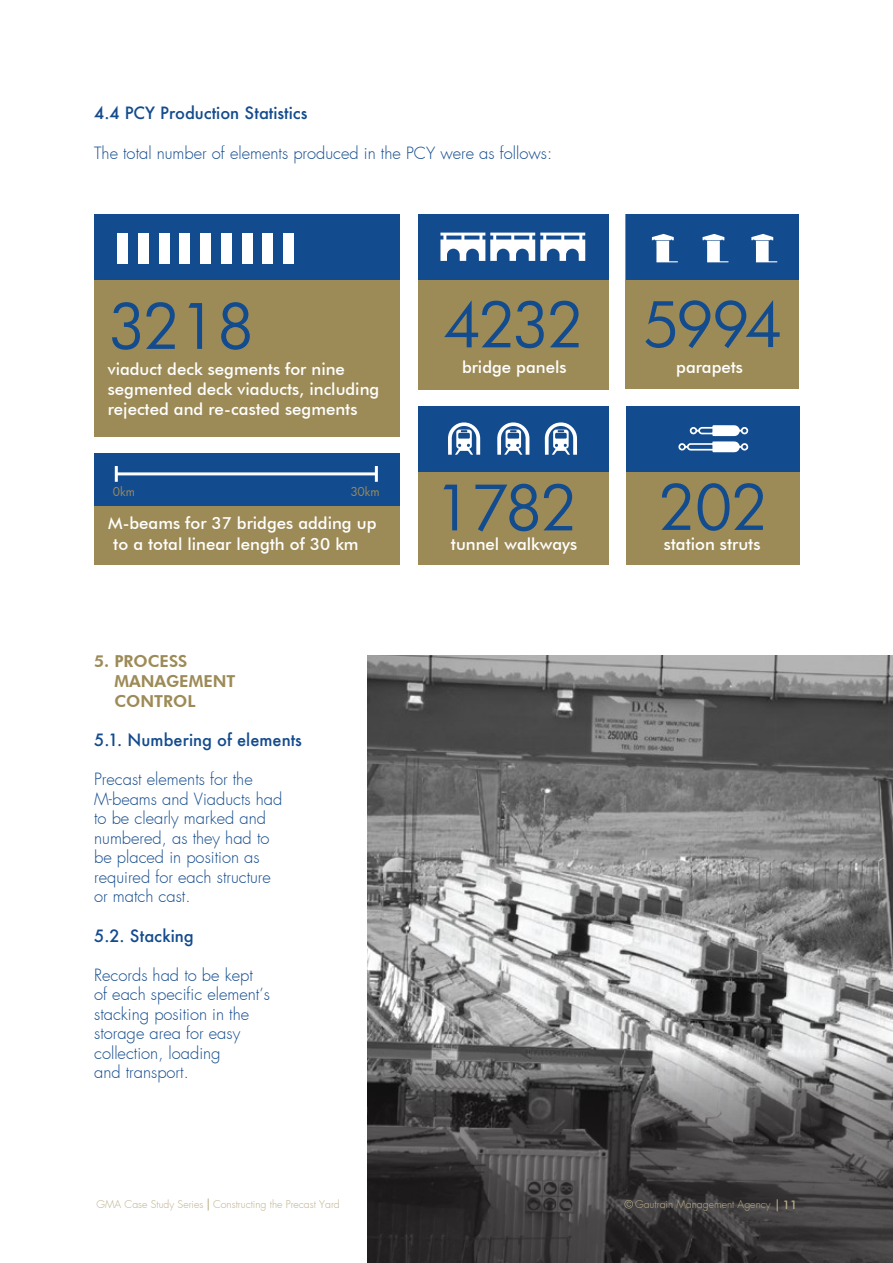
<style>
.page{position:relative;width:893px;height:1263px;background:#fff}
.page>*{position:absolute;margin:0;border:0;box-sizing:border-box;transform-origin:0 0}
.t1{font:60.75px "Futura";letter-spacing:-.05em;color:#124b8e}
.t2{font:500 16.8px/20.1px "Futura BT";color:#fff}
.t3{font:300 16.5px/19.5px "Futura";color:#134b8e}
.t4{font:500 16.5px "Futura";color:#134b8e}
.t5{font:800 16.5px/19.8px "Futura BT";color:#9d8b57}
.t6{font:11.85px "Futura";color:#9d8b57}
.t7{font:300 10.5px "Futura";color:#bbaf8a}
.s1{font-family:"Futura BT";font-weight:500;font-size:12px}
</style>
<div class="page">
<div style="left:95px;top:455px;width:305px;height:109px;background:#9d8b57"></div>
<div style="left:94px;top:215px;width:306px;height:221px;background:#9d8b57"></div>
<div style="left:626px;top:407px;width:173px;height:157px;background:#9d8b57"></div>
<div style="left:418px;top:407px;width:190px;height:158px;background:#9d8b57"></div>
<div style="left:626px;top:215px;width:173px;height:174px;background:#9d8b57"></div>
<div style="left:418px;top:215px;width:190px;height:174px;background:#9d8b57"></div>
<div style="left:418px;top:215px;width:190px;height:65px;background:#124b8e"></div>
<div style="left:94px;top:215px;width:306px;height:65px;background:#124b8e"></div>
<div style="left:95px;top:453px;width:305px;height:53px;background:#124b8e"></div>
<div style="left:418px;top:406px;width:190px;height:66px;background:#124b8e"></div>
<div style="left:626px;top:215px;width:173px;height:65px;background:#124b8e"></div>
<div style="left:626px;top:406px;width:173px;height:66px;background:#124b8e"></div>
<img style="left:368px;top:656px;width:525px;height:394px">
<svg style="left:368px;top:1050px;width:525px;height:213px;background:#504e4e"></svg>
<svg style="left:625px;top:1200px;width:8px;height:8px"></svg>
<svg style="left:777px;top:1199px;width:1px;height:12px"></svg>
<svg style="left:208px;top:1198px;width:1px;height:12px"></svg>
<div style="left:117px;top:233px;width:11px;height:31px;background:#fff"></div>
<div style="left:138px;top:233px;width:11px;height:31px;background:#fff"></div>
<div style="left:159px;top:233px;width:11px;height:31px;background:#fff"></div>
<div style="left:179px;top:233px;width:11px;height:31px;background:#fff"></div>
<div style="left:200px;top:233px;width:11px;height:31px;background:#fff"></div>
<div style="left:221px;top:233px;width:11px;height:31px;background:#fff"></div>
<div style="left:242px;top:233px;width:11px;height:31px;background:#fff"></div>
<div style="left:262px;top:233px;width:11px;height:31px;background:#fff"></div>
<div style="left:283px;top:233px;width:11px;height:31px;background:#fff"></div>
<hr style="left:116px;top:472px;width:260px;height:3px;background:#fff">
<hr style="left:115px;top:466px;width:3px;height:16px;background:#fff">
<hr style="left:375px;top:466px;width:3px;height:16px;background:#fff">
<svg style="left:440px;top:233px;width:145px;height:28px"></svg>
<svg style="left:448px;top:422px;width:32px;height:33px"></svg>
<svg style="left:497px;top:422px;width:32px;height:33px"></svg>
<svg style="left:545px;top:422px;width:32px;height:33px"></svg>
<svg style="left:678px;top:425px;width:70px;height:27px"></svg>
<svg style="left:652px;top:234px;width:26px;height:28px"></svg>
<svg style="left:703px;top:234px;width:25px;height:28px"></svg>
<svg style="left:751px;top:234px;width:26px;height:28px"></svg>
<p class="t4" style="left:94px;top:101px;width:215px">4.4 PCY Production Statistics</p>
<p class="t3" style="left:94px;top:143px;width:459px">The total number of elements produced in the PCY were as follows:</p>
<h1 class="t1" style="left:108px;top:285px;width:148px">3218</h1>
<p class="t2" style="left:108px;top:359px;width:273px">viaduct deck segments for nine segmented deck viaducts, including rejected and re-casted segments</p>
<p class="t6" style="left:113px;top:484px;width:24px">0km</p>
<p class="t6" style="left:350px;top:484px;width:31px">30km</p>
<p class="t2" style="left:113px;top:513px;width:265px;text-indent:-5px">M-beams for 37 bridges adding up to a total linear length of 30 km</p>
<p class="t5" style="left:114px;top:651px;width:123px;text-indent:-20px">5. PROCESS<br>MANAGEMENT<br>CONTROL</p>
<p class="t4" style="left:94px;top:729px;width:209px">5.1. Numbering of elements</p>
<p class="t3" style="left:94px;top:770px;width:190px">Precast elements for the<br>M-beams and Viaducts had to be clearly marked and numbered, as they had to be placed in position as required for each structure or match cast.</p>
<p class="t4" style="left:94px;top:924px;width:101px">5.2. Stacking</p>
<p class="t3" style="left:94px;top:965px;width:177px">Records had to be kept of each specific element’s stacking position in the storage area for easy collection, loading<br>and transport.</p>
<h1 class="t1" style="left:443px;top:284px;width:141px">4232</h1>
<p class="t2" style="left:462px;top:357px;width:106px">bridge panels</p>
<h1 class="t1" style="left:434px;top:467px;width:144px">1782</h1>
<p class="t2" style="left:451px;top:534px;width:128px">tunnel walkways</p>
<h1 class="t1" style="left:643px;top:284px;width:141px">5994</h1>
<p class="t2" style="left:676px;top:357px;width:68px">parapets</p>
<h1 class="t1" style="left:657px;top:466px;width:112px">202</h1>
<p class="t2" style="left:664px;top:534px;width:98px">station struts</p>
<p class="t7" style="left:97px;top:1197px;width:245px">GMA Case Study Series Constructing the Precast Yard</p>
<p class="t7" style="left:635px;top:1197px;width:164px">Gautrain Management Agency <span class="s1">11</span></p>
</div>
